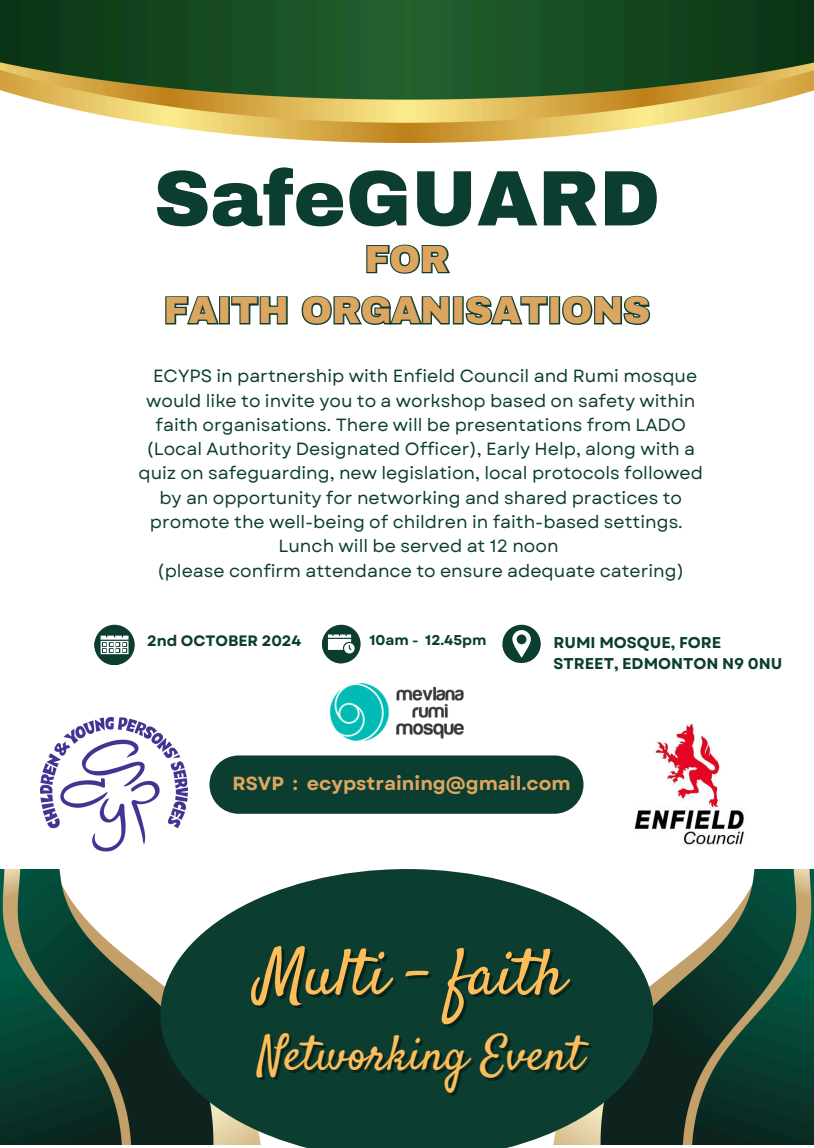
<style>
.page{position:relative;width:814px;height:1148px;background:#fff}
.page>*{position:absolute;margin:0;border:0;box-sizing:border-box;transform-origin:0 0}
.t1{font:900 78.58px "Archivo";color:#0b3d30}
.t2{font:65.36px "Satisfy";color:#ffbd59}
.t3{font:48.74px "Satisfy";color:#ffbd59}
.t4{font:900 36.93px/51.2px "Archivo";color:#dda660;text-align:center}
.t5{font:700 18.99px "Garet";color:#dda660}
.t6{font:17.68px/24.3px "Garet";color:#0b3d30;text-align:center}
.t7{font:700 15.58px/21.7px "Garet";color:#0b3d30}
.t8{font:700 15.05px "Garet";color:#0b3d30}
.t9{font:700 14.17px "Garet";color:#0b3d30}
</style>
<div class="page">
<img style="left:0;top:869px;width:160px;height:275px">
<img style="left:653px;top:869px;width:161px;height:275px">
<svg style="left:160px;top:869px;width:493px;height:278px;background:#2c5549"></svg>
<img style="left:0;top:0;width:814px;height:143px">
<svg style="left:94px;top:624px;width:40px;height:40px"></svg>
<svg style="left:322px;top:624px;width:38px;height:39px"></svg>
<svg style="left:502px;top:624px;width:38px;height:38px"></svg>
<div style="left:209px;top:755px;width:374px;height:58px;background:#0b3d30;border-radius:29px"></div>
<img style="left:41px;top:717px;width:147px;height:134px">
<img style="left:634px;top:723px;width:110px;height:122px">
<img style="left:330px;top:683px;width:133px;height:57px">
<svg style="left:366px;top:244px;width:84px;height:30px"></svg>
<svg style="left:165px;top:295px;width:486px;height:30px"></svg>
<p class="t1" style="left:154px;top:156px;width:508px">SafeGUARD</p>
<p class="t4" style="left:164px;top:234px;width:487px">FOR<br>FAITH ORGANISATIONS</p>
<p class="t6" style="left:138px;top:364px;width:566px">ECYPS in partnership with Enfield Council and Rumi mosque would like to invite you to a workshop based on safety within faith organisations. There will be presentations from LADO (Local Authority Designated Officer), Early Help, along with a quiz on safeguarding, new legislation, local protocols followed by an opportunity for networking and shared practices to promote the well-being of children in faith-based settings.<br>Lunch will be served at 12 noon<br>(please confirm attendance to ensure adequate catering)</p>
<p class="t8" style="left:147px;top:630px;width:156px">2nd OCTOBER 2024</p>
<h6 class="t9" style="left:369px;top:630px;width:119px">10am - 12.45pm</h6>
<p class="t7" style="left:553px;top:631px;width:230px">RUMI MOSQUE, FORE<br>STREET, EDMONTON N9 0NU</p>
<h4 class="t5" style="left:232px;top:769px;width:340px">RSVP : ecypstraining@gmail.com</h4>
<p class="t2" style="left:257px;top:932px;width:309px">Multi - faith</p>
<p class="t3" style="left:258px;top:1023px;width:326px">Networking Event</p>
</div>
